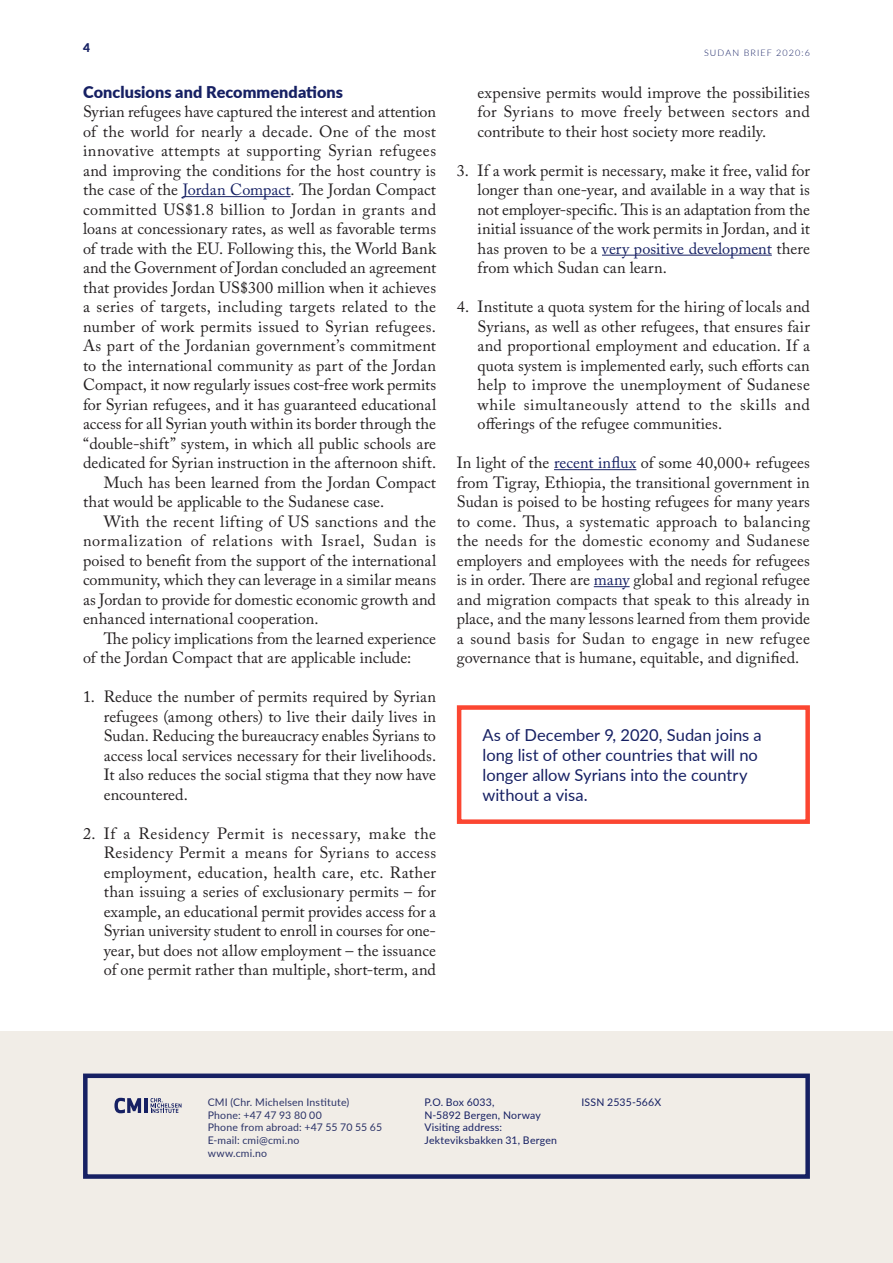
<style>
.page{position:relative;width:893px;height:1263px;background:#fff}
.page>*{position:absolute;margin:0;border:0;box-sizing:border-box;transform-origin:0 0}
.Kontrasttekst_liten{font:16.5px/19.8px "Lato";color:#162063}
.Brødtekst_uten_innry{font:16.2px/19.5px "Adobe Caslon Pro";letter-spacing:.005em;color:#231f20;text-align:justify}
.Brødtekst{font:16.2px/19.5px "Adobe Caslon Pro";color:#231f20}
.Tittel_3__mellomtitt{font:900 16.2px "Lato";letter-spacing:.005em;color:#162063}
.t1{font:900 12px "Lato";color:#162063}
.Kontrasttekst_minst{font:10.5px/12.6px "Lato";letter-spacing:.02em;color:#162063}
.t2{font:300 9px "Lato";letter-spacing:.12em;color:#162063}
.s1{color:#162063}
</style>
<div class="page">
<div style="left:0;top:1031px;width:893px;height:232px;background:#f1ede7"></div>
<div style="left:83px;top:1073px;width:727px;height:106px;border:4px solid #162063"></div>
<svg style="left:151px;top:1098px;width:30px;height:15px"></svg>
<svg style="left:114px;top:1098px;width:27px;height:15px"></svg>
<hr style="left:144px;top:1098px;width:3px;height:15px;background:#162063">
<hr style="left:183px;top:196px;width:108px;height:1px;background:#162063">
<hr style="left:602px;top:255px;width:170px;height:1px;background:#162063">
<hr style="left:554px;top:469px;width:82px;height:1px;background:#162063">
<hr style="left:594px;top:586px;width:36px;height:1px;background:#162063">
<div style="left:457px;top:705px;width:353px;height:119px;border:4px solid #fb4631"></div>
<p class="t1" style="left:83px;top:38px;width:8px">4</p>
<p class="Tittel_3__mellomtitt" style="left:83px;top:79px;width:262px">Conclusions and Recommendations</p>
<p class="Brødtekst_uten_innry" style="left:83px;top:102px;width:355px">Syrian refugees have captured the interest and attention of the world for nearly a decade. One of the most innovative attempts at supporting Syrian refugees and improving the conditions for the host country is the case of the <span class="s1">Jordan Compact</span>. The Jordan Compact committed US$1.8 billion to Jordan in grants and loans at concessionary rates, as well as favorable terms of trade with the EU. Following this, the World Bank and the Government of Jordan concluded an agreement that provides Jordan US$300 million when it achieves a series of targets, including targets related to the number of work permits issued to Syrian refugees.<br>As part of the Jordanian government’s commitment to the international community as part of the Jordan Compact, it now regularly issues cost-free work permits for Syrian refugees, and it has guaranteed educational access for all Syrian youth within its border through the “double-shift” system, in which all public schools are dedicated for Syrian instruction in the afternoon shift.</p>
<p class="Brødtekst" style="left:83px;top:472px;width:355px;text-indent:21px">Much has been learned from the Jordan Compact that would be applicable to the Sudanese case.</p>
<p class="Brødtekst" style="left:83px;top:511px;width:355px;text-align:justify;text-indent:21px">With the recent lifting of US sanctions and the normalization of relations with Israel, Sudan is poised to benefit from the support of the international community, which they can leverage in a similar means as Jordan to provide for domestic economic growth and enhanced international cooperation.</p>
<p class="Brødtekst" style="left:83px;top:628px;width:354px;text-indent:21px">The policy implications from the learned experience of the Jordan Compact that are applicable include:</p>
<p class="Brødtekst_uten_innry" style="left:104px;top:687px;width:334px;text-indent:-21px">1. Reduce the number of permits required by Syrian refugees (among others) to live their daily lives in Sudan. Reducing the bureaucracy enables Syrians to access local services necessary for their livelihoods.<br>It also reduces the social stigma that they now have encountered.</p>
<p class="Brødtekst_uten_innry" style="left:104px;top:823px;width:334px;text-indent:-21px">2. If a Residency Permit is necessary, make the Residency Permit a means for Syrians to access employment, education, health care, etc. Rather than issuing a series of exclusionary permits – for example, an educational permit provides access for a Syrian university student to enroll in courses for one&shy;year, but does not allow employment – the issuance of one permit rather than multiple, short-term, and</p>
<p class="t2" style="left:704px;top:47px;width:107px">SUDAN BRIEF 2020:6</p>
<p class="Brødtekst_uten_innry" style="left:478px;top:82px;width:334px">expensive permits would improve the possibilities for Syrians to move freely between sectors and contribute to their host society more readily.</p>
<p class="Brødtekst_uten_innry" style="left:478px;top:160px;width:334px;text-indent:-21px">3. If a work permit is necessary, make it free, valid for longer than one-year, and available in a way that is not employer-specific. This is an adaptation from the initial issuance of the work permits in Jordan, and it has proven to be a <span class="s1">very positive development</span> there from which Sudan can learn.</p>
<p class="Brødtekst_uten_innry" style="left:478px;top:297px;width:334px;text-indent:-21px">4. Institute a quota system for the hiring of locals and Syrians, as well as other refugees, that ensures fair and proportional employment and education. If a quota system is implemented early, such efforts can help to improve the unemployment of Sudanese while simultaneously attend to the skills and offerings of the refugee communities.</p>
<p class="Brødtekst_uten_innry" style="left:457px;top:453px;width:355px">In light of the <span class="s1">recent influx</span> of some 40,000+ refugees from Tigray, Ethiopia, the transitional government in Sudan is poised to be hosting refugees for many years to come. Thus, a systematic approach to balancing the needs for the domestic economy and Sudanese employers and employees with the needs for refugees is in order. There are <span class="s1">many</span> global and regional refugee and migration compacts that speak to this already in place, and the many lessons learned from them provide a sound basis for Sudan to engage in new refugee governance that is humane, equitable, and dignified.</p>
<p class="Kontrasttekst_liten" style="left:482px;top:724px;width:281px">As of December 9, 2020, Sudan joins a long list of other countries that will no longer allow Syrians into the country without a visa.</p>
<p class="Kontrasttekst_minst" style="left:208px;top:1096px;width:176px">CMI (Chr. Michelsen Institute)<br>Phone: +47 47 93 80 00<br>Phone from abroad: +47 55 70 55 65<br>E-mail: cmi@cmi.no<br>www.cmi.no</p>
<p class="Kontrasttekst_minst" style="left:424px;top:1096px;width:72px">P.O. Box 6033,</p>
<p class="Kontrasttekst_minst" style="left:424px;top:1108px;width:118px">N-5892 Bergen, Norway</p>
<p class="Kontrasttekst_minst" style="left:424px;top:1121px;width:79px">Visiting address:</p>
<p class="Kontrasttekst_minst" style="left:424px;top:1133px;width:134px">Jekteviksbakken 31, Bergen</p>
<p class="Kontrasttekst_minst" style="left:581px;top:1096px;width:81px">ISSN 2535-566X</p>
</div>
